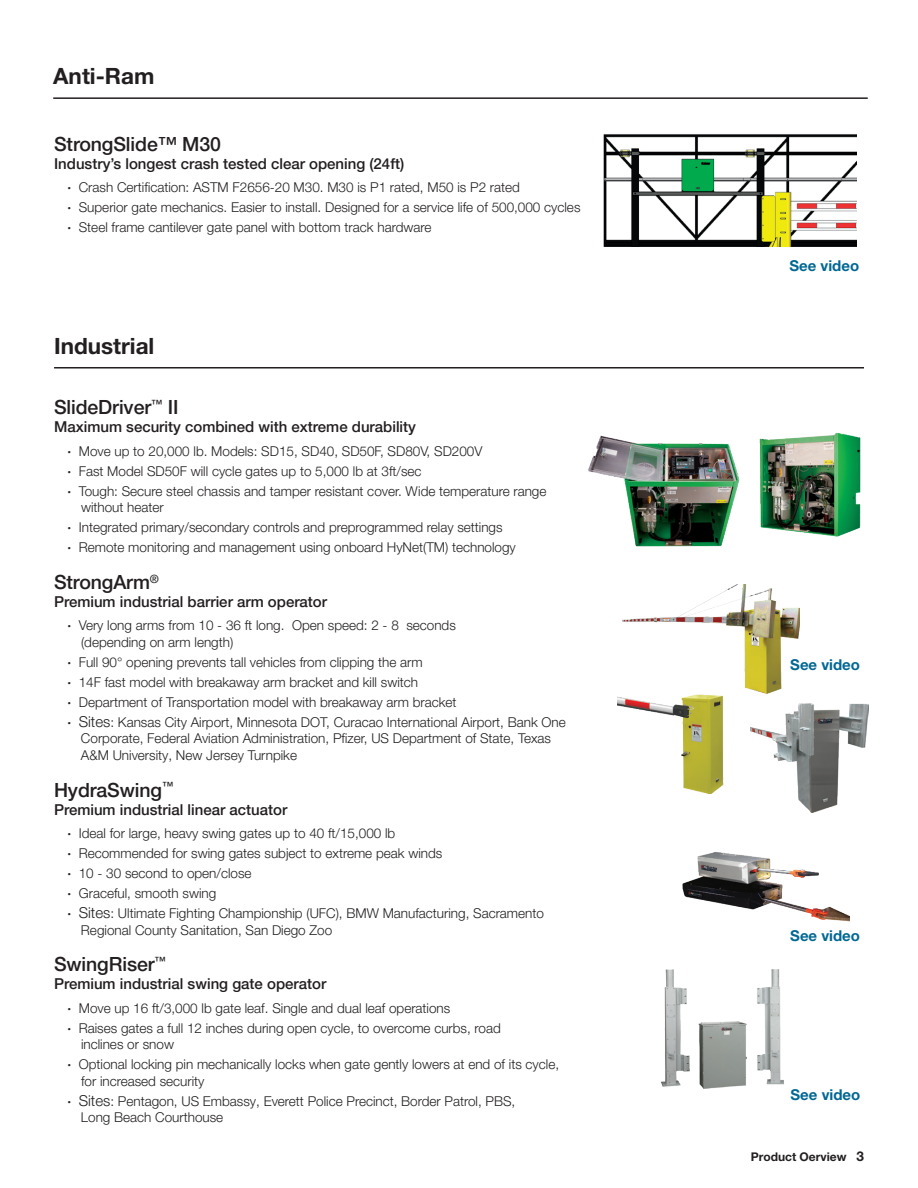
<style>
.page{position:relative;width:918px;height:1188px;background:#fff}
.page>*{position:absolute;margin:0;border:0;box-sizing:border-box;transform-origin:0 0}
.t1{font:700 22.5px "Helvetica Neue LT Pro";color:#231f20}
.t2{font:500 19.5px "Helvetica Neue LT Pro";letter-spacing:-.005em;color:#231f20}
.t3{font:500 15px "Helvetica Neue LT Pro";color:#231f20}
.t4{font:700 15px "Helvetica Neue LT Pro";color:#006893}
.t5{font:300 13.5px/20px "Helvetica Neue LT Pro";color:#231f20}
.t6{font:700 12px "Helvetica Neue LT Pro";color:#231f20}
.s1{font-weight:700}
.s2{font-size:15px}
.s3{font-size:13.5px}
</style>
<div class="page">
<img style="left:751px;top:704px;width:117px;height:108px">
<img style="left:661px;top:969px;width:123px;height:120px">
<img style="left:682px;top:852px;width:167px;height:70px">
<img style="left:622px;top:584px;width:177px;height:110px">
<img style="left:617px;top:654px;width:107px;height:139px">
<hr style="left:54px;top:367px;width:810px;height:2px;background:#231f20">
<img style="left:603px;top:134px;width:253px;height:112px">
<img style="left:759px;top:433px;width:102px;height:104px">
<img style="left:588px;top:435px;width:152px;height:112px">
<hr style="left:53px;top:97px;width:815px;height:2px;background:#231f20">
<h1 class="t1" style="left:53px;top:62px;width:103px">Anti-Ram</h1>
<h2 class="t2" style="left:54px;top:132px;width:169px">StrongSlide™ M30</h2>
<p class="t3" style="left:54px;top:155px;width:352px">Industry’s longest crash tested clear opening (24ft)</p>
<p class="t5" style="left:68px;top:177px;width:514px"><span class="s1">·</span> Crash Certification: ASTM F2656-20 M30. M30 is P1 rated, M50 is P2 rated<br><span class="s1">·</span> Superior gate mechanics. Easier to install. Designed for a service life of 500,000 cycles <span class="s1">·</span> Steel frame cantilever gate panel with bottom track hardware</p>
<h1 class="t1" style="left:54px;top:331px;width:102px">Industrial</h1>
<h2 class="t2" style="left:54px;top:396px;width:126px">SlideDriver<sup>™</sup> II</h2>
<p class="t3" style="left:54px;top:418px;width:364px">Maximum security combined with extreme durability</p>
<p class="t5" style="left:68px;top:441px;width:480px"><span class="s1">·</span> Move up to 20,000 lb. Models: SD15, SD40, SD50F, SD80V, SD200V<br><span class="s1">·</span> Fast Model SD50F will cycle gates up to 5,000 lb at 3ft/sec<br><span class="s1">·</span> Tough: Secure steel chassis and tamper resistant cover. Wide temperature range</p>
<p class="t5" style="left:68px;top:497px;width:450px;text-indent:14px">without heater<br><span class="s1">·</span> Integrated primary/secondary controls and preprogrammed relay settings<br><span class="s1">·</span> Remote monitoring and management using onboard HyNet(TM) technology</p>
<h2 class="t2" style="left:54px;top:570px;width:107px">StrongArm<sup>®</sup></h2>
<p class="t3" style="left:54px;top:593px;width:275px">Premium industrial barrier arm operator</p>
<p class="t5" style="left:81px;top:617px;width:376px;line-height:16.5px;text-indent:-14px"><span class="s1">·</span> Very long arms from 10 - 36 ft long. Open speed: 2 - 8 seconds (depending on arm length)</p>
<p class="t5" style="left:68px;top:652px;width:500px"><span class="s1">·</span> Full 90° opening prevents tall vehicles from clipping the arm<br><span class="s1">·</span> 14F fast model with breakaway arm bracket and kill switch<br><span class="s1">·</span> Department of Transportation model with breakaway arm bracket<br><span class="s1">·</span> <span class="s2">Sites</span>: Kansas City Airport, Minnesota DOT, Curacao International Airport, Bank One</p>
<p class="t5" style="left:81px;top:730px;width:472px;line-height:16.5px">Corporate, Federal Aviation Administration, Pfizer, US Department of State, Texas<br>A&amp;M University, New Jersey Turnpike</p>
<h2 class="t2" style="left:54px;top:778px;width:121px">HydraSwing<sup>™</sup></h2>
<p class="t3" style="left:54px;top:800px;width:235px">Premium industrial linear actuator</p>
<p class="t5" style="left:68px;top:823px;width:478px"><span class="s1">·</span> Ideal for large, heavy swing gates up to 40 ft/15,000 lb<br><span class="s1">·</span> Recommended for swing gates subject to extreme peak winds<br><span class="s1">·</span> 10 - 30 second to open/close<br><span class="s1">·</span> Graceful, smooth swing<br><span class="s1">·</span> <span class="s2">Sites</span>: Ultimate Fighting Championship (UFC), BMW Manufacturing, Sacramento</p>
<p class="t5" style="left:81px;top:919px;width:253px">Regional County Sanitation, San Diego Zoo</p>
<h2 class="t2" style="left:54px;top:953px;width:113px">SwingRiser<sup>™</sup></h2>
<p class="t3" style="left:54px;top:975px;width:274px">Premium industrial swing gate operator</p>
<p class="t5" style="left:68px;top:998px;width:435px"><span class="s1">·</span> Move up 16 ft/3,000 lb gate leaf. Single and dual leaf operations<br><span class="s1">·</span> Raises gates a full 12 inches during open cycle, to overcome curbs, road</p>
<p class="t5" style="left:68px;top:1034px;width:493px;text-indent:14px">inclines or snow<br><span class="s1">·</span> Optional locking pin mechanically locks when gate gently lowers at end of its cycle,</p>
<p class="t5" style="left:68px;top:1071px;width:449px;text-indent:14px">for increased security<br><span class="s1">·</span> <span class="s2">Sites</span>: Pentagon, US Embassy, Everett Police Precinct, Border Patrol, PBS,</p>
<p class="t5" style="left:81px;top:1107px;width:144px">Long Beach Courthouse</p>
<p class="t4" style="left:789px;top:256px;width:71px">See video</p>
<p class="t4" style="left:790px;top:655px;width:71px">See video</p>
<p class="t4" style="left:790px;top:927px;width:71px">See video</p>
<p class="t4" style="left:791px;top:1085px;width:71px">See video</p>
<p class="t6" style="left:751px;top:1149px;width:115px">Product Oerview <span class="s3">3</span></p>
</div>
